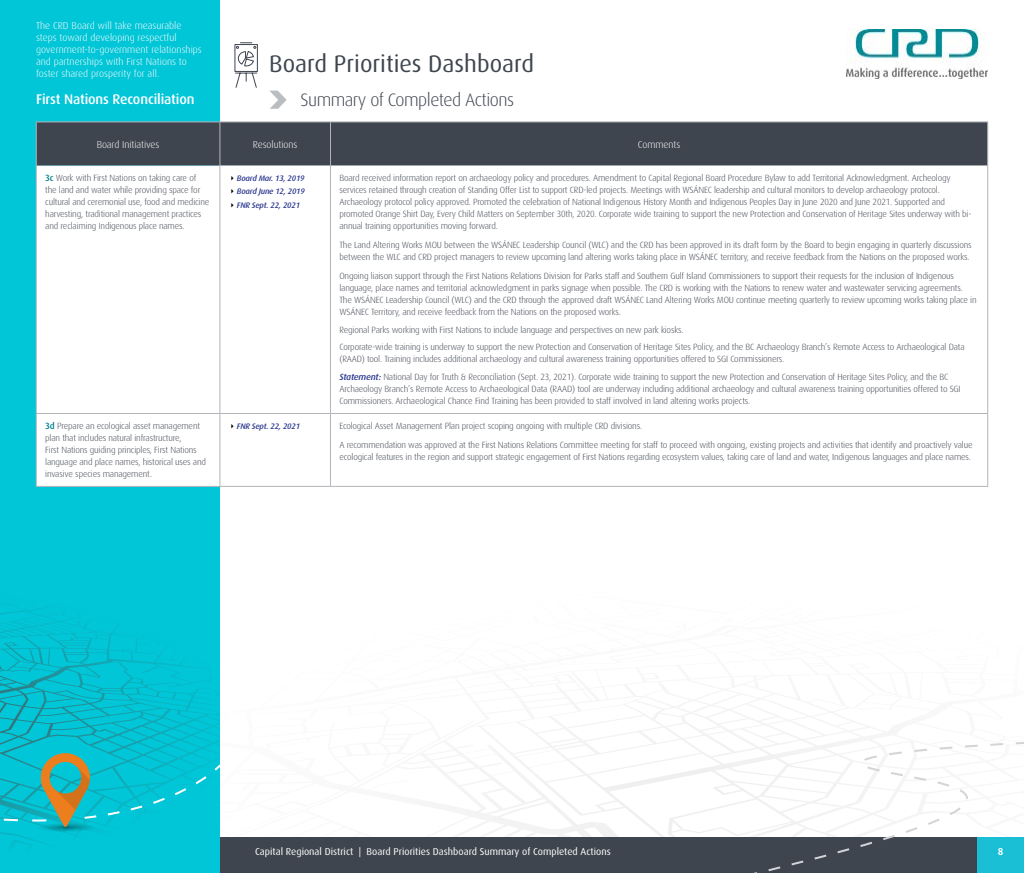
<style>
.page{position:relative;width:1024px;height:873px;background:#fff}
.page>*{position:absolute;margin:0;border:0;box-sizing:border-box;transform-origin:0 0}
.t1{font:24px "Dax OT";color:#3f454f}
.t2{font:300 18px "Dax OT";letter-spacing:-.03em;color:#3f454f}
.t3{font:500 14px "Dax OT";letter-spacing:-.01em;color:#fff}
.t4{font:300 10px/12px "Dax OT";color:#fff}
.t5{font:10px "Dax OT";color:#fff}
.t6{font:700 10px "Dax OT";color:#fff}
.t7{font:300 9px/12px "Dax OT";letter-spacing:-.02em;color:#3f454f}
.t8{font:italic 500 8px/13.5px "Dax OT";letter-spacing:-.02em;color:#2b3990;text-align:justify}
.s1{font-weight:500;color:#00818d}
.s2{font-weight:500;font-style:italic;color:#2b3990}
</style>
<div class="page">
<svg style="left:462px;top:705px;width:398px;height:132px"></svg>
<div style="left:220px;top:837px;width:757px;height:36px;background:#3f454f"></div>
<div style="left:0;top:0;width:220px;height:873px;background:#00c6d7"></div>
<svg style="left:0;top:608px;width:220px;height:238px"></svg>
<svg style="left:0;top:753px;width:220px;height:79px"></svg>
<svg style="left:726px;top:740px;width:298px;height:133px"></svg>
<svg style="left:270px;top:91px;width:17px;height:18px"></svg>
<svg style="left:235px;top:42px;width:23px;height:46px"></svg>
<img style="left:846px;top:30px;width:142px;height:48px">
<div style="left:37px;top:123px;width:951px;height:43px;background:#3f454f"></div>
<svg style="left:37px;top:166px;width:951px;height:320px"></svg>
<hr style="left:36px;top:166px;width:1px;height:247px;background:#b3b5bb">
<hr style="left:220px;top:166px;width:1px;height:247px;background:#b3b5bb">
<hr style="left:330px;top:166px;width:1px;height:247px;background:#b3b5bb">
<hr style="left:988px;top:166px;width:1px;height:247px;background:#b3b5bb">
<hr style="left:36px;top:414px;width:1px;height:72px;background:#b3b5bb">
<hr style="left:220px;top:414px;width:1px;height:72px;background:#b3b5bb">
<hr style="left:330px;top:414px;width:1px;height:72px;background:#b3b5bb">
<hr style="left:988px;top:414px;width:1px;height:72px;background:#b3b5bb">
<hr style="left:36px;top:122px;width:184px;height:1px;background:#b3b5bb">
<hr style="left:36px;top:122px;width:1px;height:44px;background:#b3b5bb">
<hr style="left:220px;top:122px;width:110px;height:1px;background:#b3b5bb">
<hr style="left:220px;top:122px;width:1px;height:44px;background:#b3b5bb">
<hr style="left:330px;top:122px;width:658px;height:1px;background:#b3b5bb">
<hr style="left:330px;top:122px;width:1px;height:44px;background:#b3b5bb">
<hr style="left:988px;top:122px;width:1px;height:44px;background:#b3b5bb">
<hr style="left:36px;top:413px;width:184px;height:1px;background:#b3b5bb">
<hr style="left:220px;top:413px;width:110px;height:1px;background:#b3b5bb">
<hr style="left:330px;top:413px;width:658px;height:1px;background:#b3b5bb">
<hr style="left:36px;top:486px;width:184px;height:1px;background:#b3b5bb">
<hr style="left:220px;top:486px;width:110px;height:1px;background:#b3b5bb">
<hr style="left:330px;top:486px;width:658px;height:1px;background:#b3b5bb">
<p class="t4" style="left:36px;top:18px;width:167px">The CRD Board will take measurable steps toward developing respectful government-to-government relationships and partnerships with First Nations to foster shared prosperity for all.</p>
<h3 class="t3" style="left:36px;top:86px;width:160px">First Nations Reconciliation</h3>
<h1 class="t1" style="left:269px;top:41px;width:266px">Board Priorities Dashboard</h1>
<h2 class="t2" style="left:301px;top:83px;width:215px">Summary of Completed Actions</h2>
<p class="t4" style="left:97px;top:136px;width:64px">Board Initiatives</p>
<p class="t4" style="left:253px;top:136px;width:46px">Resolutions</p>
<p class="t4" style="left:638px;top:136px;width:44px">Comments</p>
<p class="t7" style="left:45px;top:171px;width:166px"><span class="s1">3c</span> Work with First Nations on taking care of the land and water while providing space for cultural and ceremonial use, food and medicine harvesting, traditional management practices and reclaiming Indigenous place names.</p>
<p class="t8" style="left:237px;top:170px;width:69px">Board Mar. 13, 2019<br>Board June 12, 2019<br>FNR Sept. 22, 2021</p>
<p class="t7" style="left:339px;top:171px;width:633px">Board received information report on archaeology policy and procedures. Amendment to Capital Regional Board Procedure Bylaw to add Territorial Acknowledgment. Archeology services retained through creation of Standing Offer List to support CRD-led projects. Meetings with WSÁNEC leadership and cultural monitors to develop archaeology protocol.<br>Archaeology protocol policy approved. Promoted the celebration of National Indigenous History Month and Indigenous Peoples Day in June 2020 and June 2021. Supported and promoted Orange Shirt Day, Every Child Matters on September 30th, 2020. Corporate wide training to support the new Protection and Conservation of Heritage Sites underway with bi&shy;annual training opportunities moving forward.</p>
<p class="t7" style="left:339px;top:237px;width:634px">The Land Altering Works MOU between the WSÁNEC Leadership Council (WLC) and the CRD has been approved in its draft form by the Board to begin engaging in quarterly discussions between the WLC and CRD project managers to review upcoming land altering works taking place in WSÁNEC territory, and receive feedback from the Nations on the proposed works.</p>
<p class="t7" style="left:339px;top:268px;width:639px">Ongoing liaison support through the First Nations Relations Division for Parks staff and Southern Gulf Island Commissioners to support their requests for the inclusion of Indigenous language, place names and territorial acknowledgment in parks signage when possible. The CRD is working with the Nations to renew water and wastewater servicing agreements.<br>The WSÁNEC Leadership Council (WLC) and the CRD through the approved draft WSÁNEC Land Altering Works MOU continue meeting quarterly to review upcoming works taking place in WSÁNEC Territory, and receive feedback from the Nations on the proposed works.</p>
<p class="t7" style="left:339px;top:320px;width:627px;line-height:16.5px">Regional Parks working with First Nations to include language and perspectives on new park kiosks.<br>Corporate-wide training is underway to support the new Protection and Conservation of Heritage Sites Policy, and the BC Archaeology Branch’s Remote Access to Archaeological Data</p>
<p class="t7" style="left:339px;top:348px;width:610px;line-height:18.7px">(RAAD) tool. Training includes additional archaeology and cultural awareness training opportunities offered to SGI Commissioners.<br><span class="s2">Statement:</span> National Day for Truth &amp; Reconciliation (Sept. 23, 2021). Corporate wide training to support the new Protection and Conservation of Heritage Sites Policy, and the BC</p>
<p class="t7" style="left:339px;top:382px;width:623px">Archaeology Branch’s Remote Access to Archaeological Data (RAAD) tool are underway including additional archaeology and cultural awareness training opportunities offered to SGI<br>Commissioners. Archaeological Chance Find Training has been provided to staff involved in land altering works projects.</p>
<p class="t7" style="left:45px;top:419px;width:162px"><span class="s1">3d</span> Prepare an ecological asset management plan that includes natural infrastructure,<br>First Nations guiding principles, First Nations language and place names, historical uses and invasive species management.</p>
<p class="t8" style="left:237px;top:418px;width:65px">FNR Sept. 22, 2021</p>
<p class="t7" style="left:339px;top:415px;width:635px;line-height:18.7px">Ecological Asset Management Plan project scoping ongoing with multiple CRD divisions.<br>A recommendation was approved at the First Nations Relations Committee meeting for staff to proceed with ongoing, existing projects and activities that identify and proactively value</p>
<p class="t7" style="left:339px;top:449px;width:633px">ecological features in the region and support strategic engagement of First Nations regarding ecosystem values, taking care of land and water, Indigenous languages and place names.</p>
<p class="t5" style="left:255px;top:842px;width:357px">Capital Regional District | Board Priorities Dashboard Summary of Completed Actions</p>
<p class="t6" style="left:998px;top:842px;width:7px">8</p>
</div>
